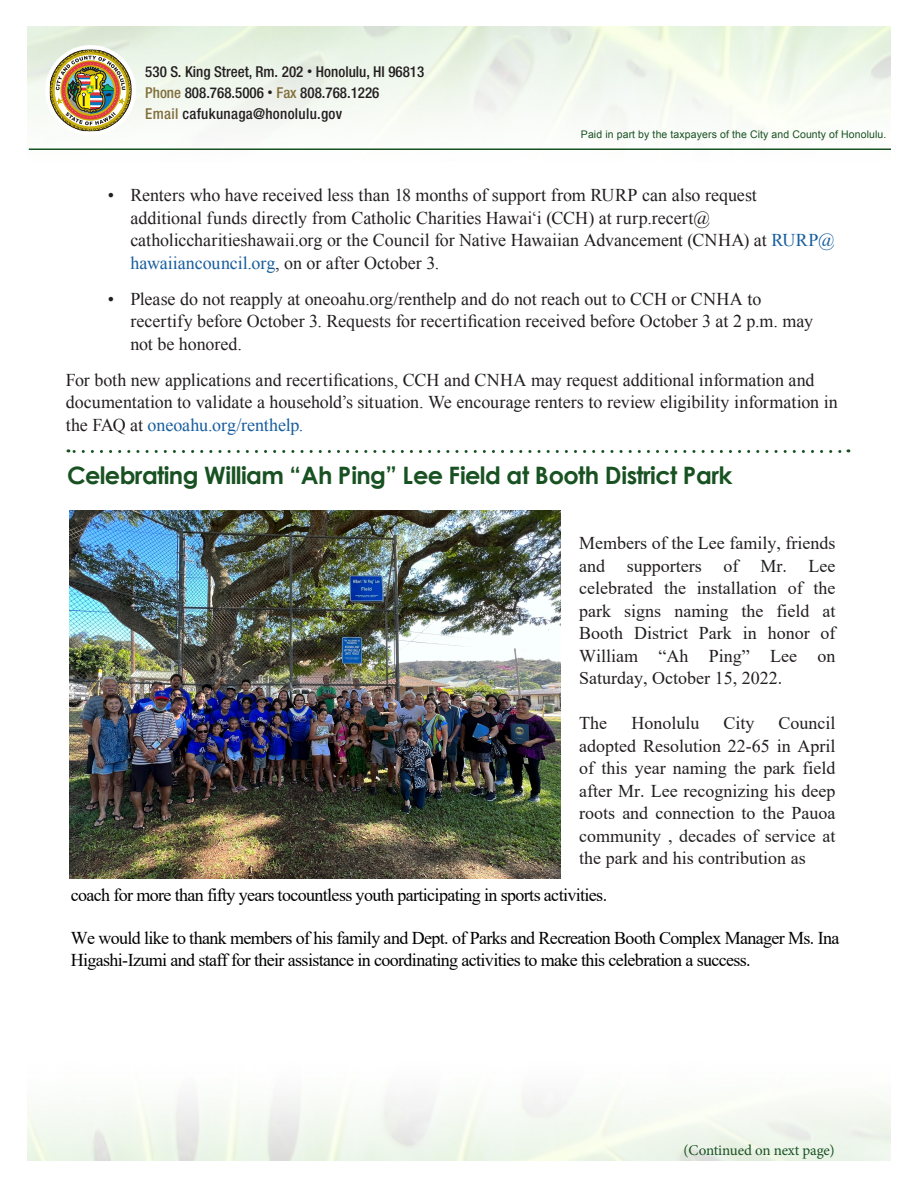
<style>
.page{position:relative;width:918px;height:1188px;background:#fff}
.page>*{position:absolute;margin:0;border:0;box-sizing:border-box;transform-origin:0 0}
.t1{font:700 24px "Century Gothic";letter-spacing:-.025em;color:#195222}
.t2{font:18px/22.5px "Times New Roman";color:#231f20}
.t3{font:18px/21.6px "Times New Roman";letter-spacing:-.035em;color:#000}
.t4{font:500 condensed 15px/21.3px "Helvetica Neue";color:#231f20}
.t5{font:15px "Minion Pro";letter-spacing:-.01em;color:#195222}
.t6{font:10.5px "Arial";letter-spacing:.01em;color:#195222}
.s1{font-size:10.5px}
.s2{color:#816e3b}
.s3{color:#175d9e}
</style>
<div class="page">
<img style="left:50px;top:50px;width:82px;height:81px">
<hr style="left:29px;top:148px;width:862px;height:2px;background:#195222">
<svg style="left:68px;top:449px;width:773px;height:4px"></svg>
<img style="left:70px;top:511px;width:491px;height:368px">
<p class="t4" style="left:145px;top:61px;width:281px">530 S. King Street, Rm. 202 <span class="s1">•</span> Honolulu, HI 96813<br><span class="s2">Phone</span> 808.768.5006 <span class="s1">•</span> <span class="s2">Fax</span> 808.768.1226<br><span class="s2">Email</span> cafukunaga@honolulu.gov</p>
<p class="t6" style="left:581px;top:128px;width:307px">Paid in part by the taxpayers of the City and County of Honolulu.</p>
<p class="t2" style="left:130px;top:184px;width:706px;text-indent:-22px">• Renters who have received less than 18 months of support from RURP can also request<br>additional funds directly from Catholic Charities Hawaiʻi (CCH) at rurp.recert@ catholiccharitieshawaii.org or the Council for Native Hawaiian Advancement (CNHA) at <span class="s3">RURP@ hawaiiancouncil.org</span>, on or after October 3.</p>
<p class="t2" style="left:130px;top:287px;width:684px;text-indent:-22px">• Please do not reapply at oneoahu.org/renthelp and do not reach out to CCH or CNHA to recertify before October 3. Requests for recertification received before October 3 at 2 p.m. may not be honored.</p>
<p class="t2" style="left:66px;top:368px;width:774px">For both new applications and recertifications, CCH and CNHA may request additional information and documentation to validate a household’s situation. We encourage renters to review eligibility information in the FAQ at <span class="s3">oneoahu.org/renthelp.</span></p>
<h1 class="t1" style="left:67px;top:458px;width:667px">Celebrating William “Ah Ping” Lee Field at Booth District Park</h1>
<p class="t2" style="left:579px;top:532px;width:258px;text-align:justify">Members of the Lee family, friends and supporters of Mr. Lee celebrated the installation of the park signs naming the field at Booth District Park in honor of William “Ah Ping” Lee on Saturday, October 15, 2022.</p>
<p class="t2" style="left:579px;top:712px;width:29px">The</p>
<p class="t2" style="left:631px;top:712px;width:70px">Honolulu</p>
<p class="t2" style="left:723px;top:712px;width:33px">City</p>
<p class="t2" style="left:579px;top:712px;width:258px;text-align:justify;text-indent:199px">Council adopted Resolution 22-65 in April of this year naming the park field after Mr. Lee recognizing his deep roots and connection to the Pauoa community , decades of service at the park and his contribution as</p>
<p class="t3" style="left:71px;top:884px;width:538px">coach for more than fifty years tocountless youth participating in sports activities.</p>
<p class="t3" style="left:71px;top:927px;width:770px">We would like to thank members of his family and Dept. of Parks and Recreation Booth Complex Manager Ms. Ina<br>Higashi-Izumi and staff for their assistance in coordinating activities to make this celebration a success.</p>
<p class="t5" style="left:684px;top:1140px;width:153px">(Continued on next page)</p>
</div>
